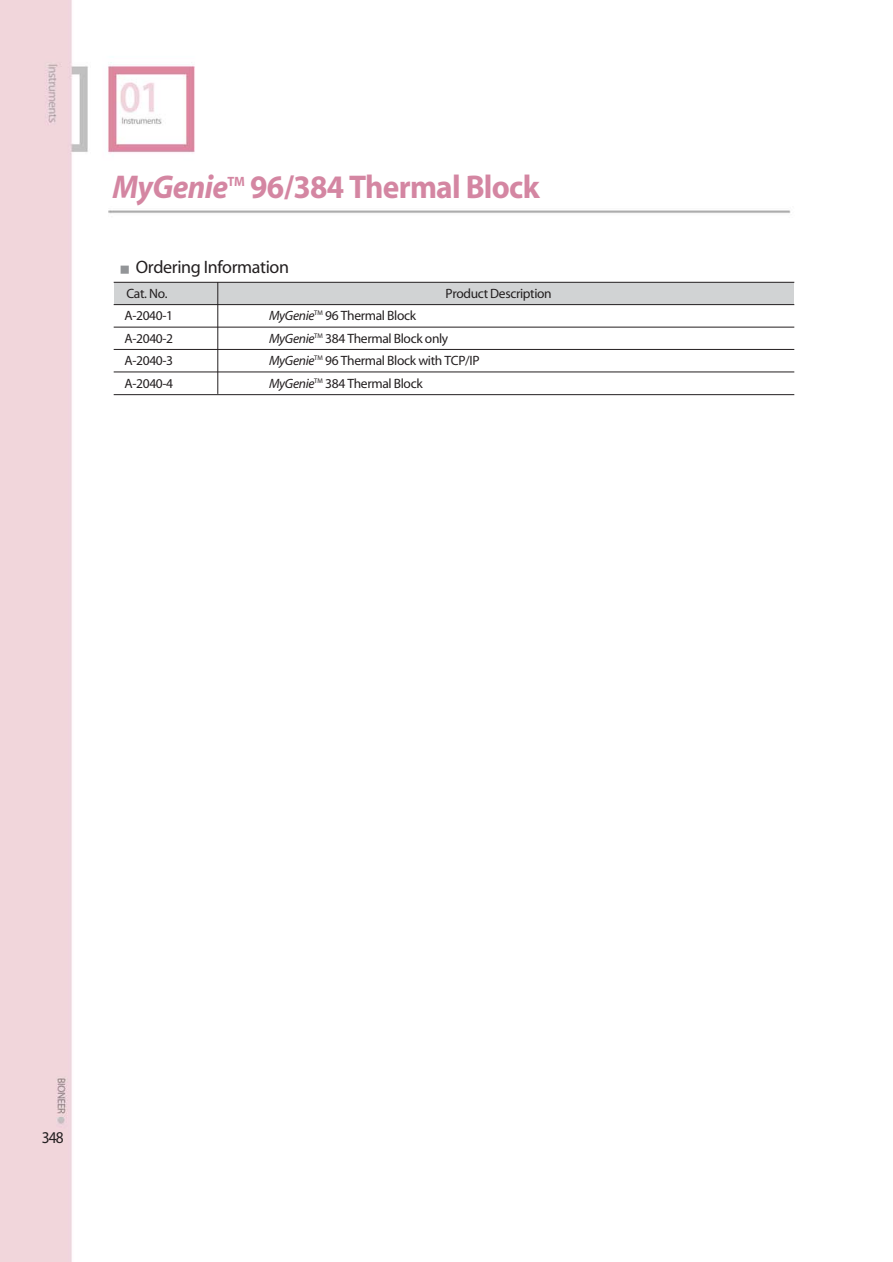
<style>
.page{position:relative;width:893px;height:1262px;background:#fff}
.page>*{position:absolute;margin:0;border:0;box-sizing:border-box;transform-origin:0 0}
.t1{font:700 33px "Myriad";letter-spacing:-.02em;color:#d486a2;scale:.95 1}
.t2{font:italic 700 33px "Myriad";letter-spacing:-.02em;color:#d486a2;scale:.95 1}
.t3{font:18px "Myriad";letter-spacing:-.02em;color:#231f20}
.t4{font:16.5px "Myriad";color:#231f20;scale:.93 1}
.t5{font:13.5px "Myriad";letter-spacing:-.025em;color:#231f20}
.t6{font:700 13.5px "Myriad";color:#d486a2;scale:.94 1}
.s1{font-style:italic}
</style>
<div class="page">
<img style="left:0;top:0;width:795px;height:1261px">
<div style="left:114px;top:282px;width:679px;height:22px;background:#d1d3d4"></div>
<hr style="left:114px;top:304px;width:680px;height:1px;background:#231f20">
<hr style="left:114px;top:282px;width:680px;height:1px;background:#231f20">
<hr style="left:114px;top:327px;width:680px;height:1px;background:#231f20">
<hr style="left:114px;top:349px;width:680px;height:1px;background:#231f20">
<hr style="left:114px;top:372px;width:680px;height:1px;background:#231f20">
<hr style="left:114px;top:394px;width:680px;height:1px;background:#231f20">
<img style="left:116px;top:256px;width:18px;height:23px">
<hr style="left:217px;top:282px;width:1px;height:112px;background:#231f20">
<h1 class="t2" style="left:112px;top:175px;width:123px">MyGenie</h1>
<p class="t6" style="left:227px;top:176px;width:20px">TM</p>
<h1 class="t1" style="left:250px;top:175px;width:306px">96/384 Thermal Block</h1>
<h2 class="t3" style="left:136px;top:260px;width:155px">Ordering Information</h2>
<p class="t5" style="left:126px;top:288px;width:43px">Cat. No.</p>
<p class="t5" style="left:445px;top:288px;width:108px">Product Description</p>
<p class="t5" style="left:124px;top:310px;width:50px">A-2040-1</p>
<p class="t5" style="left:269px;top:310px;width:149px"><span class="s1">MyGenie</span><sup>TM</sup> 96 Thermal Block</p>
<p class="t5" style="left:124px;top:333px;width:50px">A-2040-2</p>
<p class="t5" style="left:269px;top:333px;width:181px"><span class="s1">MyGenie</span><sup>TM</sup> 384 Thermal Block only</p>
<p class="t5" style="left:124px;top:355px;width:50px">A-2040-3</p>
<p class="t5" style="left:269px;top:355px;width:212px"><span class="s1">MyGenie</span><sup>TM</sup> 96 Thermal Block with TCP/IP</p>
<p class="t5" style="left:124px;top:378px;width:50px">A-2040-4</p>
<p class="t5" style="left:269px;top:378px;width:155px"><span class="s1">MyGenie</span><sup>TM</sup> 384 Thermal Block</p>
<p class="t4" style="left:42px;top:1131px;width:25px">348</p>
</div>
